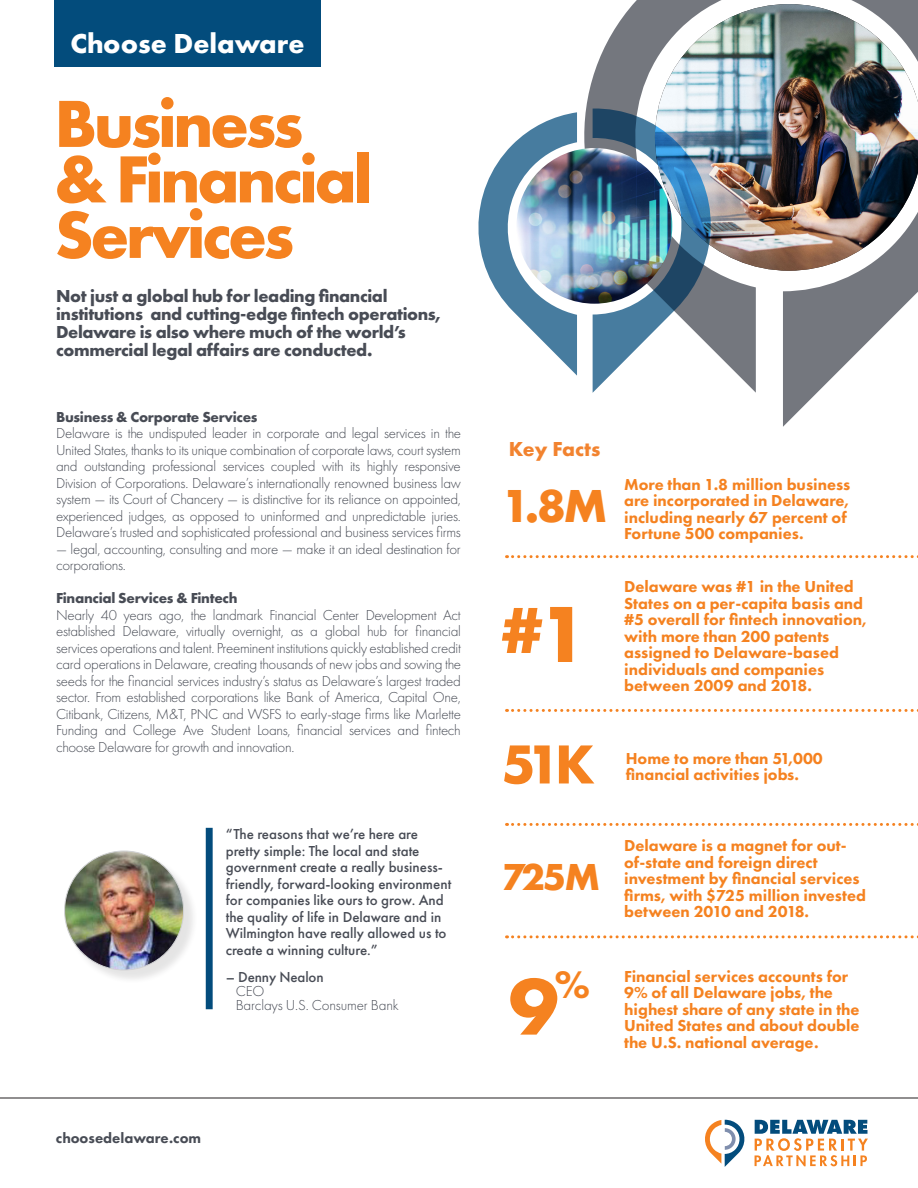
<style>
.page{position:relative;width:918px;height:1188px;background:#fff}
.page>*{position:absolute;margin:0;border:0;box-sizing:border-box;transform-origin:0 0}
.t1{font:700 83.1px "Futura PT";color:#f58220}
.t2{font:700 69px "Futura PT";letter-spacing:-.05em;color:#f58220}
.t3{font:700 67.5px "Futura PT";color:#f58220}
.t4{font:700 57px "Futura PT";color:#f58220}
.t5{font:700 48px "Futura PT";color:#f58220}
.t6{font:700 39px "Futura PT";color:#f58220}
.t7{font:700 28.5px "Futura PT";color:#fff}
.t8{font:700 21px "Futura PT";color:#f2832f}
.t9{font:700 18px/18px "Futura PT";letter-spacing:-.02em;color:#484c55}
.t10{font:800 16.5px/16.5px "Futura PT";color:#f58220}
.t11{font:300 15px/16.5px "Futura PT";letter-spacing:-.02em;color:#484c55;text-align:justify}
.t12{font:500 15px/16.5px "Futura PT";color:#484c55}
.t13{font:700 15px "Futura PT";letter-spacing:-.02em;color:#484c55}
.t14{font:800 15px "Futura PT";color:#484c55}
.s1{font-size:82.5px}
</style>
<div class="page">
<svg style="left:783px;top:0;width:135px;height:427px;fill:#74777e"></svg>
<svg style="left:583px;top:0;width:173px;height:393px;fill:#74777e"></svg>
<img style="left:655px;top:4px;width:263px;height:267px">
<div style="left:54px;top:0;width:267px;height:67px;background:#034c7c"></div>
<svg style="left:507px;top:555px;width:411px;height:3px"></svg>
<svg style="left:507px;top:709px;width:411px;height:3px"></svg>
<svg style="left:507px;top:823px;width:411px;height:3px"></svg>
<svg style="left:507px;top:935px;width:411px;height:3px"></svg>
<div style="left:206px;top:828px;width:7px;height:181px;background:#034c7c"></div>
<div style="left:67px;top:853px;width:131px;height:131px;background:#231f20;opacity:.12"></div>
<img style="left:65px;top:851px;width:119px;height:119px;border-radius:59px">
<svg style="left:593px;top:108px;width:119px;height:285px"></svg>
<svg style="left:478px;top:112px;width:99px;height:264px"></svg>
<img style="left:517px;top:148px;width:155px;height:156px;border-radius:78px">
<hr style="left:0;top:1098px;width:918px;height:1px;background:#231f20">
<svg style="left:755px;top:1120px;width:113px;height:46px"></svg>
<svg style="left:705px;top:1120px;width:40px;height:47px"></svg>
<p class="t7" style="left:70px;top:26px;width:236px">Choose Delaware</p>
<p class="t2" style="left:54px;top:79px;width:251px">Business</p>
<p class="t2" style="left:54px;top:135px;width:319px">&amp; Financial</p>
<p class="t2" style="left:54px;top:190px;width:241px">Services</p>
<p class="t9" style="left:56px;top:286px;width:387px">Not just a global hub for leading financial institutions and cutting-edge fintech operations, Delaware is also where much of the world’s commercial legal affairs are conducted.</p>
<p class="t13" style="left:56px;top:407px;width:203px">Business &amp; Corporate Services</p>
<p class="t11" style="left:56px;top:425px;width:406px">Delaware is the undisputed leader in corporate and legal services in the United States, thanks to its unique combination of corporate laws, court system and outstanding professional services coupled with its highly responsive Division of Corporations. Delaware’s internationally renowned business law system — its Court of Chancery — is distinctive for its reliance on appointed, experienced judges, as opposed to uninformed and unpredictable juries.<br>Delaware’s trusted and sophisticated professional and business services firms</p>
<p class="t11" style="left:56px;top:541px;width:406px">— legal, accounting, consulting and more — make it an ideal destination for corporations.</p>
<p class="t13" style="left:56px;top:589px;width:183px">Financial Services &amp; Fintech</p>
<p class="t11" style="left:56px;top:607px;width:406px">Nearly 40 years ago, the landmark Financial Center Development Act established Delaware, virtually overnight, as a global hub for financial services operations and talent. Preeminent institutions quickly established credit card operations in Delaware, creating thousands of new jobs and sowing the seeds for the financial services industry’s status as Delaware’s largest traded sector. From established corporations like Bank of America, Capital One, Citibank, Citizens, M&amp;T, PNC and WSFS to early-stage firms like Marlette Funding and College Ave Student Loans, financial services and fintech choose Delaware for growth and innovation.</p>
<p class="t12" style="left:226px;top:826px;width:227px">“The reasons that we’re here are pretty simple: The local and state government create a really business&shy;friendly, forward-looking environment for companies like ours to grow. And the quality of life in Delaware and in Wilmington have really allowed us to create a winning culture.”</p>
<p class="t12" style="left:226px;top:969px;width:99px">– Denny Nealon</p>
<p class="t11" style="left:236px;top:983px;width:30px">CEO</p>
<p class="t11" style="left:236px;top:997px;width:165px">Barclays U.S. Consumer Bank</p>
<p class="t14" style="left:56px;top:1129px;width:147px">choosedelaware.com</p>
<p class="t8" style="left:509px;top:436px;width:93px">Key Facts</p>
<p class="t5" style="left:502px;top:475px;width:107px">1.8M</p>
<p class="t3" style="left:502px;top:587px;width:88px">#<span class="s1">1</span></p>
<p class="t10" style="left:624px;top:476px;width:228px">More than 1.8 million business are incorporated in Delaware, including nearly 67 percent of<br>Fortune 500 companies.</p>
<p class="t10" style="left:624px;top:578px;width:244px">Delaware was #1 in the United<br>States on a per-capita basis and #5 overall for fintech innovation, with more than 200 patents assigned to Delaware-based individuals and companies between 2009 and 2018.</p>
<p class="t4" style="left:502px;top:728px;width:95px">51K</p>
<p class="t10" style="left:626px;top:750px;width:199px">Home to more than 51,000 financial activities jobs.</p>
<p class="t6" style="left:502px;top:852px;width:100px">725M</p>
<p class="t1" style="left:509px;top:953px;width:83px">9<sup>%</sup></p>
<p class="t10" style="left:624px;top:837px;width:243px">Delaware is a magnet for out&shy;of-state and foreign direct investment by financial services firms, with $725 million invested between 2010 and 2018.</p>
<p class="t10" style="left:624px;top:968px;width:237px">Financial services accounts for<br>9% of all Delaware jobs, the highest share of any state in the<br>United States and about double the U.S. national average.</p>
</div>
